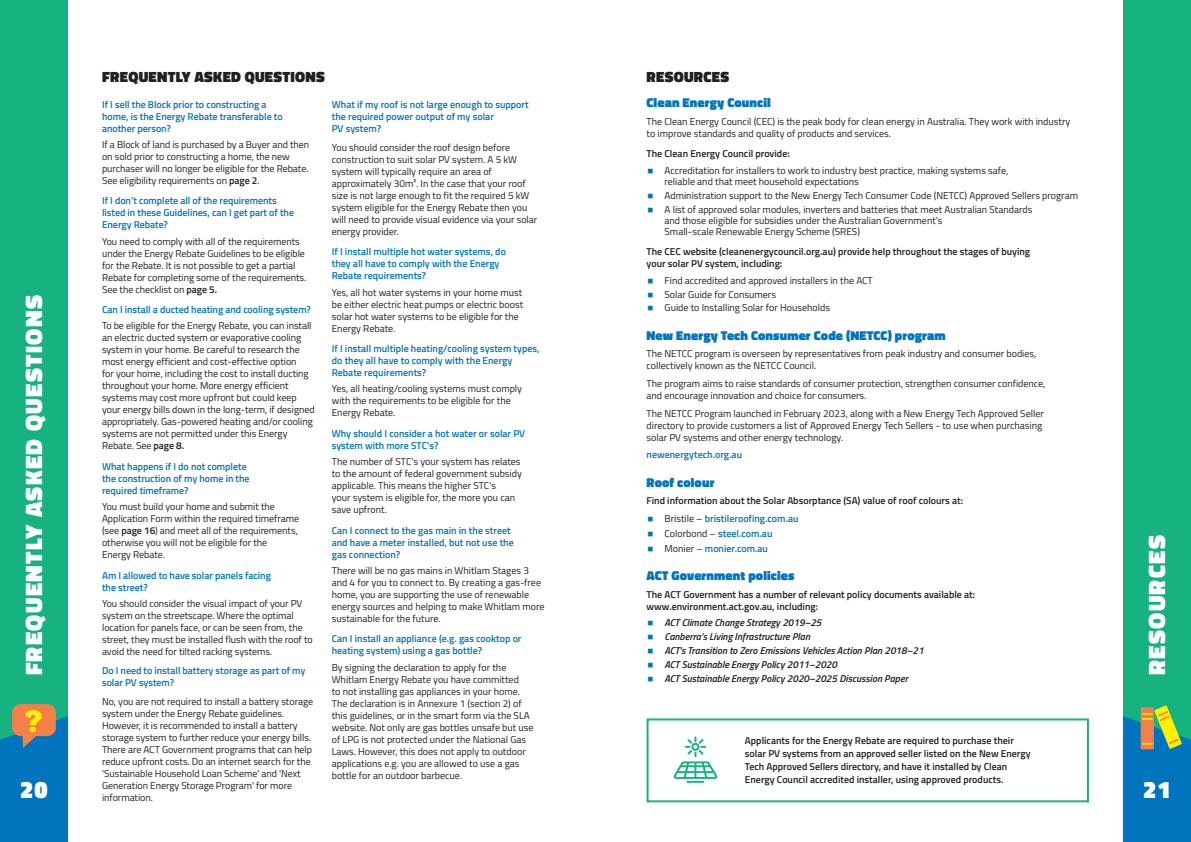
<style>
.page{position:relative;width:1191px;height:842px;background:#fff}
.page>*{position:absolute;margin:0;border:0;box-sizing:border-box;transform-origin:0 0}
.t1{font:900 24px "Titillium Web";letter-spacing:.06em;color:#fff}
.t2{font:900 15px "Titillium Web";letter-spacing:.02em;color:#231f20}
.t3{font:900 13px "Titillium Web";letter-spacing:.01em;color:#0075bd}
.t4{font:10px/12px "Titillium Web";color:#231f20}
.t5{font:600 10px/12px "Titillium Web";letter-spacing:-.005em;color:#0075bd}
.t6{font:600 10px/13px "Titillium Web";color:#231f20}
.t7{font:italic 600 10px/13.8px "Titillium Web";color:#231f20}
.s1{font-weight:600}
.s2{font-weight:400}
.s3{color:#0075bd}
.s4{font-weight:400;color:#231f20}
</style>
<div class="page">
<div style="left:1123px;top:0;width:68px;height:842px;background:#16b280"></div>
<div style="left:0;top:0;width:68px;height:842px;background:#16b280"></div>
<div style="left:646px;top:718px;width:443px;height:84px;border:2px solid #16b280"></div>
<svg style="left:0;top:704px;width:68px;height:138px;background:#267ca5"></svg>
<svg style="left:1123px;top:705px;width:68px;height:137px;background:#2083a4"></svg>
<svg style="left:673px;top:736px;width:44px;height:47px"></svg>
<h2 class="t2" style="left:102px;top:65px;width:224px">FREQUENTLY ASKED QUESTIONS</h2>
<p class="t5" style="left:102px;top:98px;width:182px">If I sell the Block prior to constructing a home, is the Energy Rebate transferable to another person?</p>
<p class="t4" style="left:102px;top:138px;width:209px">If a Block of land is purchased by a Buyer and then on sold prior to constructing a home, the new purchaser will no longer be eligible for the Rebate.<br>See eligibility requirements on <span class="s1">page 2</span>.</p>
<p class="t5" style="left:102px;top:194px;width:193px">If I don’t complete all of the requirements listed in these Guidelines, can I get part of the<br>Energy Rebate?</p>
<p class="t4" style="left:102px;top:235px;width:206px">You need to comply with all of the requirements under the Energy Rebate Guidelines to be eligible for the Rebate. It is not possible to get a partial Rebate for completing some of the requirements.<br>See the checklist on <span class="s1">page 5.</span></p>
<p class="t5" style="left:102px;top:303px;width:210px">Can I install a ducted heating and cooling system?</p>
<p class="t4" style="left:102px;top:319px;width:214px">To be eligible for the Energy Rebate, you can install an electric ducted system or evaporative cooling system in your home. Be careful to research the most energy efficient and cost-effective option<br>for your home, including the cost to install ducting throughout your home. More energy efficient systems may cost more upfront but could keep your energy bills down in the long-term, if designed appropriately. Gas-powered heating and/or cooling systems are not permitted under this Energy Rebate. See <span class="s1">page 8.</span></p>
<p class="t5" style="left:102px;top:460px;width:149px">What happens if I do not complete the construction of my home in the required timeframe?</p>
<p class="t4" style="left:102px;top:500px;width:198px">You must build your home and submit the Application Form within the required timeframe (see <span class="s1">page 16</span>) and meet all of the requirements, otherwise you will not be eligible for the<br>Energy Rebate.</p>
<p class="t5" style="left:102px;top:569px;width:170px">Am I allowed to have solar panels facing the street?</p>
<p class="t4" style="left:102px;top:597px;width:212px">You should consider the visual impact of your PV system on the streetscape. Where the optimal location for panels face, or can be seen from, the street, they must be installed flush with the roof to avoid the need for tilted racking systems.</p>
<p class="t5" style="left:102px;top:664px;width:205px">Do I need to install battery storage as part of my solar PV system?</p>
<p class="t4" style="left:102px;top:695px;width:213px">No, you are not required to install a battery storage system under the Energy Rebate guidelines.<br>However, it is recommended to install a battery storage system to further reduce your energy bills.<br>There are ACT Government programs that can help reduce upfront costs. Do an internet search for the 'Sustainable Household Loan Scheme' and 'Next Generation Energy Storage Program' for more information.</p>
<h2 class="t2" style="left:646px;top:65px;width:84px">RESOURCES</h2>
<h3 class="t3" style="left:646px;top:93px;width:126px">Clean Energy Council</h3>
<p class="t4" style="left:646px;top:115px;width:425px">The Clean Energy Council (CEC) is the peak body for clean energy in Australia. They work with industry to improve standards and quality of products and services.</p>
<p class="t6" style="left:646px;top:147px;width:145px">The Clean Energy Council provide:</p>
<p class="t4" style="left:664px;top:164px;width:345px;line-height:11px">Accreditation for installers to work to industry best practice, making systems safe, reliable and that meet household expectations</p>
<p class="t4" style="left:664px;top:188px;width:415px;line-height:13.8px">Administration support to the New Energy Tech Consumer Code (NETCC) Approved Sellers program<br>A list of approved solar modules, inverters and batteries that meet Australian Standards</p>
<p class="t4" style="left:664px;top:214px;width:279px;line-height:11px">and those eligible for subsidies under the Australian Government’s<br>Small-scale Renewable Energy Scheme (SRES)</p>
<p class="t6" style="left:646px;top:245px;width:385px;line-height:12px">The CEC website (cleanenergycouncil.org.au) provide help throughout the stages of buying your solar PV system, including:</p>
<p class="t4" style="left:664px;top:273px;width:210px;line-height:13.8px">Find accredited and approved installers in the ACT<br>Solar Guide for Consumers<br>Guide to Installing Solar for Households</p>
<h3 class="t3" style="left:646px;top:326px;width:301px">New Energy Tech Consumer Code (NETCC) program</h3>
<p class="t4" style="left:646px;top:347px;width:391px">The NETCC program is overseen by representatives from peak industry and consumer bodies, collectively known as the NETCC Council.</p>
<p class="t4" style="left:646px;top:377px;width:400px">The program aims to raise standards of consumer protection, strengthen consumer confidence, and encourage innovation and choice for consumers.</p>
<p class="t4" style="left:646px;top:407px;width:399px">The NETCC Program launched in February 2023, along with a New Energy Tech Approved Seller directory to provide customers a list of Approved Energy Tech Sellers - to use when purchasing solar PV systems and other energy technology.</p>
<p class="t5" style="left:646px;top:448px;width:97px">newenergytech.org.au</p>
<h3 class="t3" style="left:646px;top:473px;width:69px">Roof colour</h3>
<p class="t6" style="left:664px;top:492px;width:300px;line-height:17.7px;text-indent:-18px">Find information about the Solar Absorptance (SA) value of roof colours at:<br><span class="s2">Bristile –</span> <span class="s3">bristileroofing.com.au</span></p>
<p class="t5" style="left:664px;top:525px;width:109px;line-height:14.8px"><span class="s4">Colorbond –</span> steel.com.au<br><span class="s4">Monier –</span> monier.com.au</p>
<h3 class="t3" style="left:646px;top:566px;width:149px">ACT Government policies</h3>
<p class="t6" style="left:646px;top:588px;width:330px;line-height:12px">The ACT Government has a number of relevant policy documents available at: www.environment.act.gov.au, including:</p>
<p class="t7" style="left:664px;top:615px;width:260px">ACT Climate Change Strategy 2019–25<br>Canberra’s Living Infrastructure Plan<br>ACT’s Transition to Zero Emissions Vehicles Action Plan 2018–21<br>ACT Sustainable Energy Policy 2011–2020<br>ACT Sustainable Energy Policy 2020–2025 Discussion Paper</p>
<p class="t5" style="left:332px;top:98px;width:198px">What if my roof is not large enough to support the required power output of my solar<br>PV system?</p>
<p class="t4" style="left:332px;top:141px;width:207px">You should consider the roof design before construction to suit solar PV system. A 5 kW system will typically require an area of approximately 30m². In the case that your roof size is not large enough to fit the required 5 kW system eligible for the Energy Rebate then you will need to provide visual evidence via your solar energy provider.</p>
<p class="t5" style="left:332px;top:245px;width:176px">If I install multiple hot water systems, do they all have to comply with the Energy<br>Rebate requirements?</p>
<p class="t4" style="left:332px;top:286px;width:193px">Yes, all hot water systems in your home must be either electric heat pumps or electric boost solar hot water systems to be eligible for the Energy Rebate.</p>
<p class="t5" style="left:332px;top:342px;width:209px">If I install multiple heating/cooling system types, do they all have to comply with the Energy<br>Rebate requirements?</p>
<p class="t4" style="left:332px;top:382px;width:192px">Yes, all heating/cooling systems must comply with the requirements to be eligible for the<br>Energy Rebate.</p>
<p class="t5" style="left:332px;top:427px;width:195px">Why should I consider a hot water or solar PV system with more STC's?</p>
<p class="t4" style="left:332px;top:455px;width:192px">The number of STC's your system has relates to the amount of federal government subsidy applicable. This means the higher STC's<br>your system is eligible for, the more you can save upfront.</p>
<p class="t5" style="left:332px;top:523px;width:183px">Can I connect to the gas main in the street and have a meter installed, but not use the gas connection?</p>
<p class="t4" style="left:332px;top:564px;width:214px">There will be no gas mains in Whitlam Stages 3 and 4 for you to connect to. By creating a gas-free home, you are supporting the use of renewable energy sources and helping to make Whitlam more sustainable for the future.</p>
<p class="t5" style="left:332px;top:632px;width:191px">Can I install an appliance (e.g. gas cooktop or heating system) using a gas bottle?</p>
<p class="t4" style="left:332px;top:661px;width:203px">By signing the declaration to apply for the Whitlam Energy Rebate you have committed<br>to not installing gas appliances in your home.<br>The declaration is in Annexure 1 (section 2) of this guidelines, or in the smart form via the SLA website. Not only are gas bottles unsafe but use of LPG is not protected under the National Gas Laws. However, this does not apply to outdoor applications e.g. you are allowed to use a gas bottle for an outdoor barbecue.</p>
<h1 class="t1" style="left:16px;top:675px;width:382px;rotate:-90deg">FREQUENTLY ASKED QUESTIONS</h1>
<h1 class="t1" style="left:1139px;top:675px;width:141px;rotate:-90deg">RESOURCES</h1>
<p class="t6" style="left:745px;top:734px;width:287px">Applicants for the Energy Rebate are required to purchase their solar PV systems from an approved seller listed on the New Energy Tech Approved Sellers directory, and have it installed by Clean Energy Council accredited installer, using approved products.</p>
<h1 class="t1" style="left:20px;top:772px;width:29px">20</h1>
<h1 class="t1" style="left:1143px;top:772px;width:29px">21</h1>
</div>
